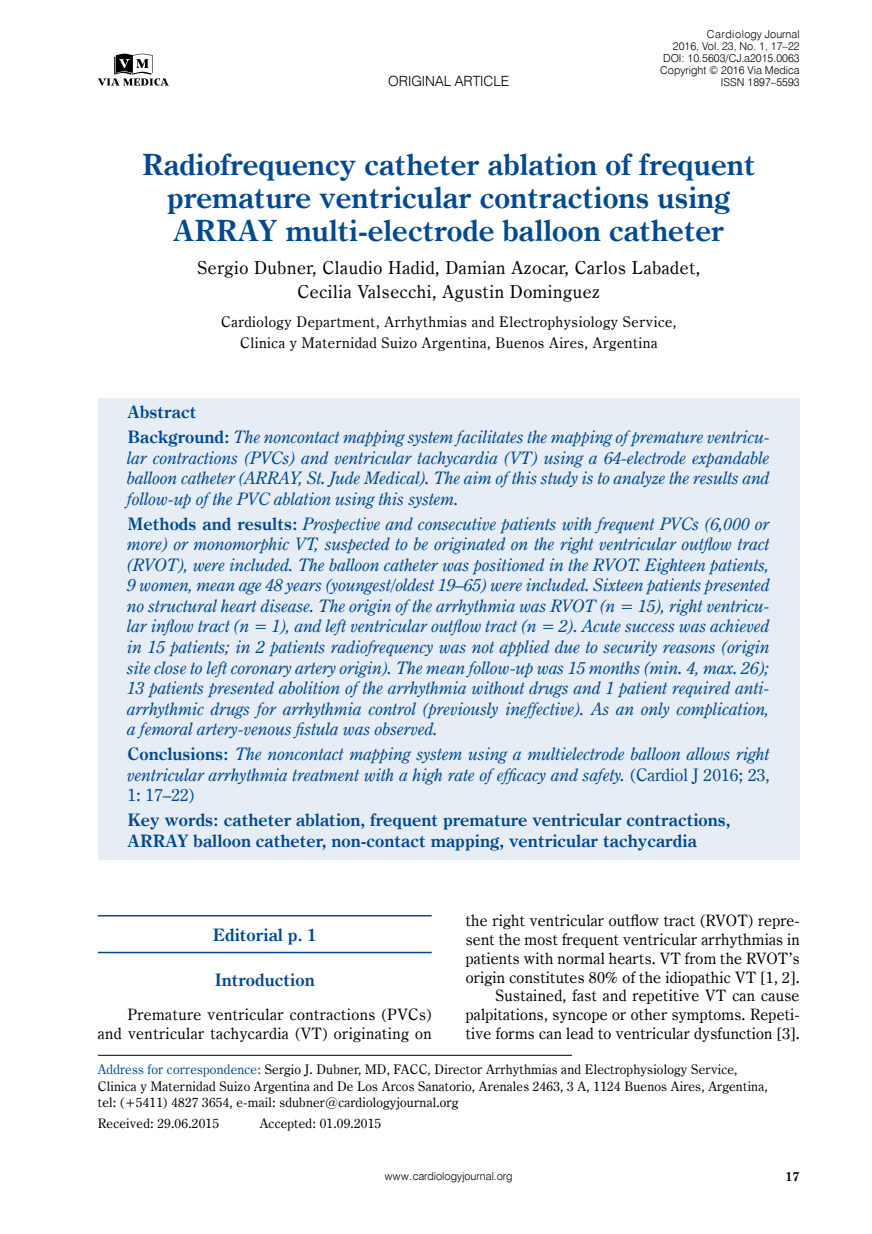
<style>
.page{position:relative;width:872px;height:1234px;background:#fff}
.page>*{position:absolute;margin:0;border:0;box-sizing:border-box;transform-origin:0 0}
.t1{font:700 29.4px/33px "Century Oldst EU";color:#004990;text-align:center}
.t2{font:17.85px/24px "Century Oldst EU";letter-spacing:.035em;color:#000;text-align:center}
.t3{font:italic 17.25px/20.5px "Century Oldst EU";color:#004990;text-align:justify}
.t4{font:700 17.25px/20.5px "Century Oldst EU";color:#004990}
.t5{font:15.75px/18.8px "Century Oldst EU";letter-spacing:.015em;color:#000;text-align:right}
.t6{font:14.7px/21px "Century Oldst EU";letter-spacing:.035em;color:#000;text-align:center}
.t7{font:14.1px "Swis 721 Lt EU";color:#000}
.t8{font:13.2px/16.5px "Century Oldst EU";letter-spacing:.015em;color:#000}
.t9{font:700 12.75px "Century Oldst EU";color:#000}
.t10{font:10.95px/12px "Swis 721 Lt EU";color:#000;text-align:right}
.s1{font-weight:700;font-style:normal}
.s2{font-style:normal}
.s3{color:#004990}
</style>
<div class="page">
<hr style="left:98px;top:1054px;width:474px;height:1px;background:#000">
<div style="left:98px;top:398px;width:701px;height:461px;background:#e6edf4"></div>
<hr style="left:98px;top:914px;width:334px;height:2px;background:#004990">
<hr style="left:98px;top:951px;width:334px;height:2px;background:#004990">
<svg style="left:98px;top:54px;width:71px;height:32px"></svg>
<p class="t7" style="left:388px;top:72px;width:123px">original ARTICLE</p>
<p class="t10" style="left:660px;top:28px;width:141px">Cardiology Journal<br>2016, Vol. 23, No. 1, 17–22<br>DOI: 10.5603/CJ.a2015.0063<br>Copyright © 2016 Via Medica<br>ISSN 1897–5593</p>
<h1 class="t1" style="left:142px;top:149px;width:615px">Radiofrequency catheter ablation of frequent premature ventricular contractions using<br>ARRAY multi-electrode balloon catheter</h1>
<p class="t2" style="left:197px;top:256px;width:504px">Sergio Dubner, Claudio Hadid, Damian Azocar, Carlos Labadet,<br>Cecilia Valsecchi, Agustin Dominguez</p>
<p class="t6" style="left:221px;top:312px;width:457px">Cardiology Department, Arrhythmias and Electrophysiology Service,<br>Clinica y Maternidad Suizo Argentina, Buenos Aires, Argentina</p>
<p class="t3" style="left:128px;top:400px;width:644px;line-height:24.8px"><span class="s1">Abstract<br>Background:</span> The noncontact mapping system facilitates the mapping of premature ventricu-</p>
<p class="t3" style="left:128px;top:447px;width:644px">lar contractions (PVCs) and ventricular tachycardia (VT) using a 64-electrode expandable balloon catheter (ARRAY, St. Jude Medical). The aim of this study is to analyze the results and follow-up of the PVC ablation using this system.</p>
<p class="t3" style="left:128px;top:513px;width:644px"><span class="s1">Methods and results:</span> Prospective and consecutive patients with frequent PVCs (6,000 or more) or monomorphic VT, suspected to be originated on the right ventricular outflow tract (RVOT), were included. The balloon catheter was positioned in the RVOT. Eighteen patients, 9 women, mean age 48 years (youngest/oldest 19–65) were included. Sixteen patients presented no structural heart disease. The origin of the arrhythmia was RVOT (n = 15), right ventricu&shy;lar inflow tract (n = 1), and left ventricular outflow tract (n = 2). Acute success was achieved in 15 patients; in 2 patients radiofrequency was not applied due to security reasons (origin site close to left coronary artery origin). The mean follow-up was 15 months (min. 4, max. 26); 13 patients presented abolition of the arrhythmia without drugs and 1 patient required anti&shy;arrhythmic drugs for arrhythmia control (previously ineffective). As an only complication, a femoral artery-venous fistula was observed.</p>
<p class="t3" style="left:128px;top:743px;width:644px"><span class="s1">Conclusions:</span> The noncontact mapping system using a multielectrode balloon allows right ventricular arrhythmia treatment with a high rate of efficacy and safety. <span class="s2">(Cardiol J 2016; 23, 1: 17–22)</span></p>
<p class="t4" style="left:128px;top:810px;width:604px">Key words: catheter ablation, frequent premature ventricular contractions,<br>ARRAY balloon catheter, non-contact mapping, ventricular tachycardia</p>
<p class="t4" style="left:213px;top:924px;width:106px">Editorial p. 1</p>
<p class="t4" style="left:215px;top:969px;width:102px">Introduction</p>
<p class="t5" style="left:98px;top:1004px;width:335px">Premature ventricular contractions (PVCs)<br>and ventricular tachycardia (VT) originating on</p>
<p class="t5" style="left:466px;top:911px;width:336px">the right ventricular outflow tract (RVOT) repre&shy;sent the most frequent ventricular arrhythmias in patients with normal hearts. VT from the RVOT’s origin constitutes 80% of the idiopathic VT [1, 2].<br>Sustained, fast and repetitive VT can cause palpitations, syncope or other symptoms. Repeti&shy;tive forms can lead to ventricular dysfunction [3].</p>
<p class="t8" style="left:98px;top:1061px;width:671px"><span class="s3">Address for correspondence:</span> Sergio J. Dubner, MD, FACC, Director Arrhythmias and Electrophysiology Service,<br>Clinica y Maternidad Suizo Argentina and De Los Arcos Sanatorio, Arenales 2463, 3 A, 1124 Buenos Aires, Argentina, tel: (+5411) 4827 3654, e-mail: sdubner@cardiologyjournal.org</p>
<p class="t8" style="left:98px;top:1115px;width:123px">Received: 29.06.2015</p>
<p class="t8" style="left:260px;top:1115px;width:123px">Accepted: 01.09.2015</p>
<p class="t10" style="left:385px;top:1170px;width:129px">www.cardiologyjournal.org</p>
<p class="t9" style="left:785px;top:1167px;width:16px">17</p>
</div>
